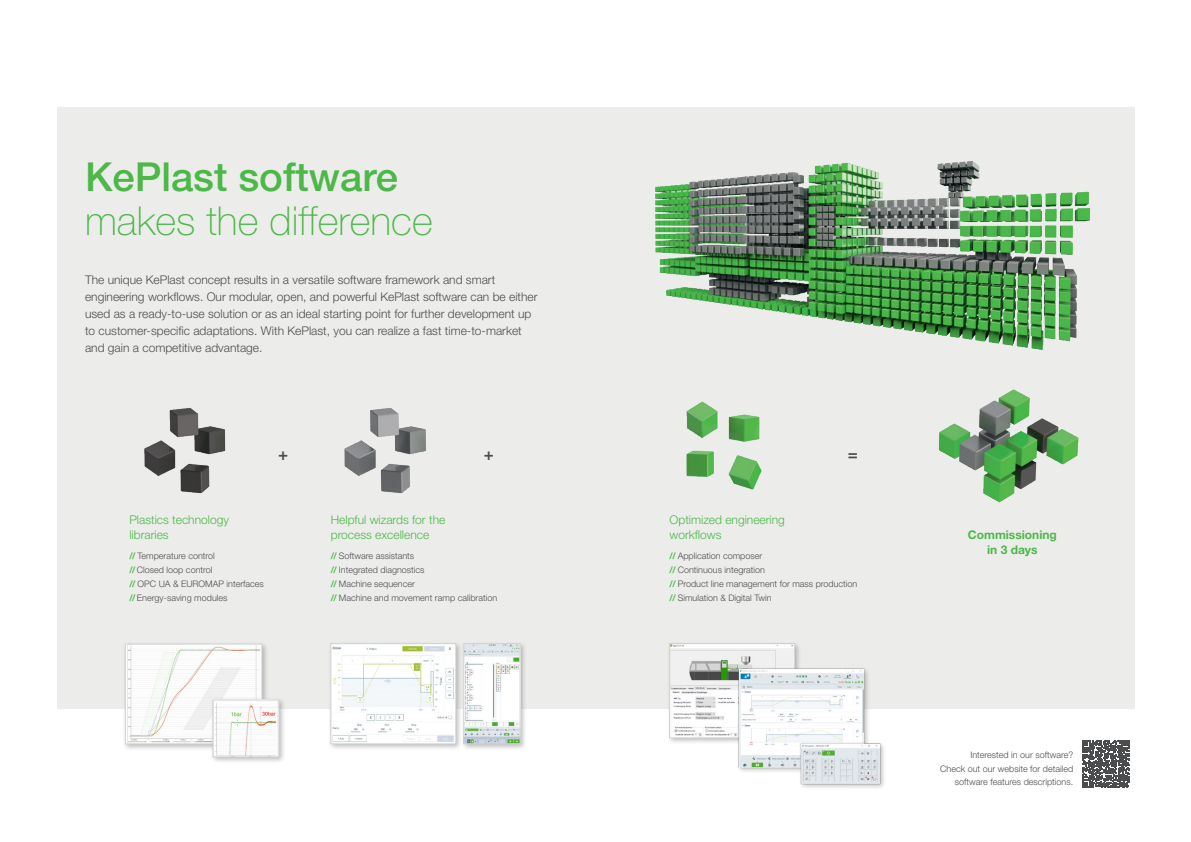
<style>
.page{position:relative;width:1191px;height:842px;background:#fff}
.page>*{position:absolute;margin:0;border:0;box-sizing:border-box;transform-origin:0 0}
.t1{font:100 40px "Helvetica Neue LT Pro";color:#4cb848}
.t2{font:500 40px "Helvetica Neue LT Pro";color:#4cb848}
.t3{font:500 16.8px "Helvetica Neue LT Pro";color:#4b4c4d}
.t4{font:300 12px/17px "Helvetica Neue LT Pro";color:#4b4c4d}
.t5{font:300 12px/15px "Helvetica Neue LT Pro";color:#4cb848}
.t6{font:700 12px/15px "Helvetica Neue LT Pro";color:#4cb848;text-align:center}
.t7{font:300 9px/14.2px "Helvetica Neue LT Pro";color:#4b4c4d}
.s1{font-weight:700;color:#4cb848}
</style>
<div class="page">
<div style="left:57px;top:108px;width:1077px;height:601px;background:#ecedeb"></div>
<img style="left:655px;top:161px;width:436px;height:189px">
<svg style="left:1082px;top:740px;width:47px;height:48px"></svg>
<img style="left:144px;top:408px;width:82px;height:86px">
<img style="left:344px;top:408px;width:82px;height:86px">
<img style="left:686px;top:401px;width:76px;height:89px">
<img style="left:938px;top:389px;width:141px;height:114px">
<div style="left:328px;top:641px;width:134px;height:110px;background:#231f20;opacity:.3"></div>
<img style="left:333px;top:646px;width:121px;height:96px">
<div style="left:331px;top:644px;width:125px;height:100px;border:1px solid #d1d2d4"></div>
<div style="left:461px;top:641px;width:66px;height:110px;background:#231f20;opacity:.3"></div>
<img style="left:466px;top:645px;width:52px;height:97px">
<div style="left:464px;top:643px;width:56px;height:101px;border:1px solid #d1d2d4"></div>
<div style="left:667px;top:641px;width:134px;height:104px;background:#231f20;opacity:.3"></div>
<img style="left:671px;top:645px;width:121px;height:91px">
<div style="left:669px;top:643px;width:125px;height:95px;border:1px solid #d1d2d4"></div>
<div style="left:736px;top:666px;width:150px;height:124px;background:#231f20;opacity:.3"></div>
<img style="left:737px;top:667px;width:145px;height:118px">
<div style="left:122px;top:641px;width:147px;height:110px;background:#231f20;opacity:.3"></div>
<img style="left:127px;top:646px;width:133px;height:96px">
<div style="left:125px;top:644px;width:137px;height:100px;border:1px solid #d1d2d4"></div>
<div style="left:210px;top:697px;width:76px;height:67px;background:#231f20;opacity:.3"></div>
<img style="left:215px;top:702px;width:62px;height:53px">
<div style="left:213px;top:700px;width:66px;height:57px;border:1px solid #d1d2d4"></div>
<h1 class="t2" style="left:85px;top:152px;width:314px">KePlast software</h1>
<h1 class="t1" style="left:85px;top:197px;width:349px">makes the difference</h1>
<p class="t4" style="left:85px;top:270px;width:454px">The unique KePlast concept results in a versatile software framework and smart engineering workflows. Our modular, open, and powerful KePlast software can be either used as a ready-to-use solution or as an ideal starting point for further development up to customer-specific adaptations. With KePlast, you can realize a fast time-to-market and gain a competitive advantage.</p>
<h2 class="t3" style="left:278px;top:444px;width:12px">+</h2>
<h2 class="t3" style="left:483px;top:444px;width:12px">+</h2>
<h2 class="t3" style="left:847px;top:444px;width:12px">=</h2>
<h3 class="t5" style="left:129px;top:512px;width:101px">Plastics technology libraries</h3>
<p class="t7" style="left:129px;top:548px;width:136px"><span class="s1">//</span> Temperature control<br><span class="s1">//</span> Closed loop control<br><span class="s1">//</span> OPC UA &amp; EUROMAP interfaces <span class="s1">//</span> Energy-saving modules</p>
<h3 class="t5" style="left:331px;top:512px;width:116px">Helpful wizards for the process excellence</h3>
<p class="t7" style="left:331px;top:548px;width:168px"><span class="s1">//</span> Software assistants<br><span class="s1">//</span> Integrated diagnostics<br><span class="s1">//</span> Machine sequencer<br><span class="s1">//</span> Machine and movement ramp calibration</p>
<h3 class="t5" style="left:669px;top:512px;width:117px">Optimized engineering workflows</h3>
<p class="t7" style="left:669px;top:548px;width:189px"><span class="s1">//</span> Application composer<br><span class="s1">//</span> Continuous integration<br><span class="s1">//</span> Product line management for mass production <span class="s1">//</span> Simulation &amp; Digital Twin</p>
<h3 class="t6" style="left:968px;top:526px;width:91px">Commissioning in 3 days</h3>
<p class="t7" style="left:940px;top:748px;width:135px;line-height:13.5px;text-align:right">Interested in our software?<br>Check out our website for detailed software features descriptions.</p>
</div>
